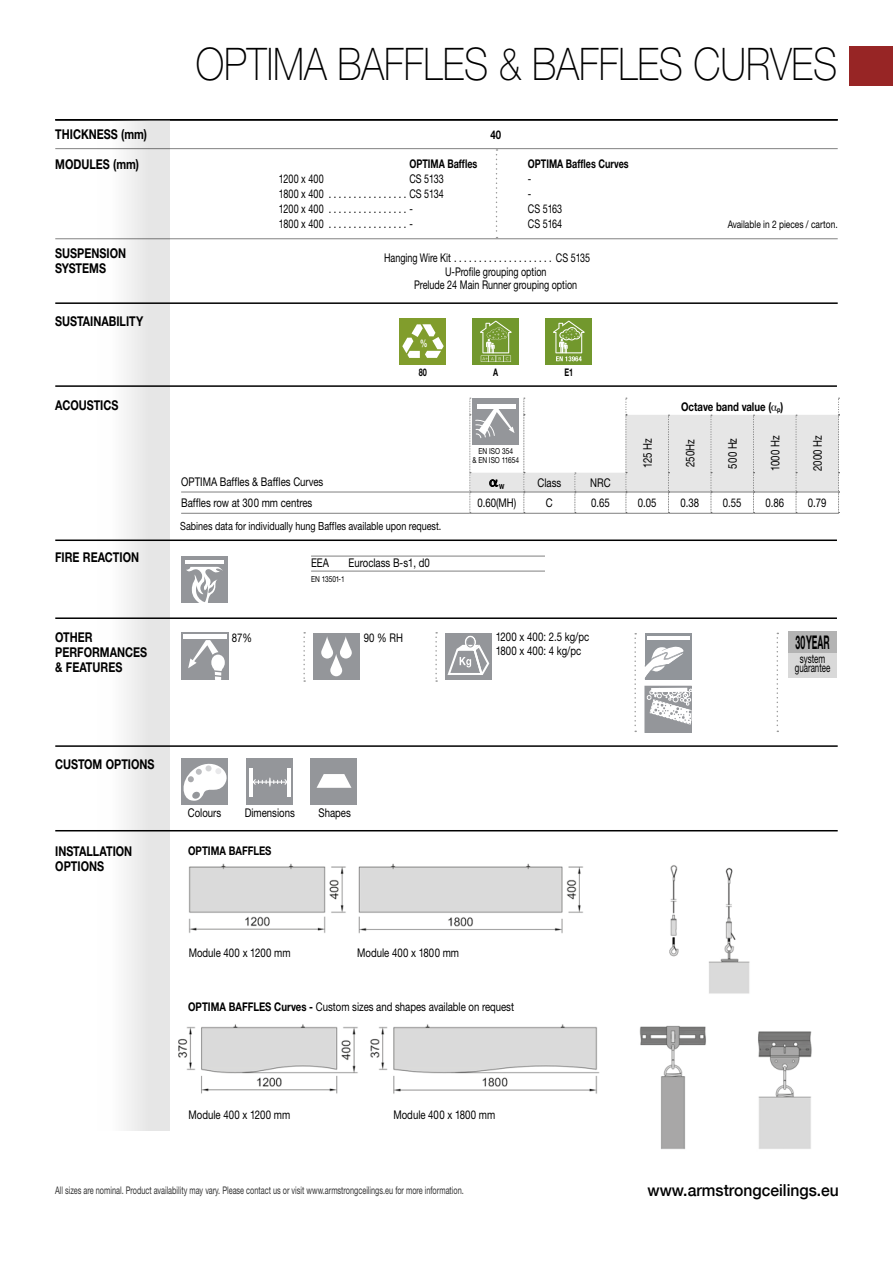
<style>
.page{position:relative;width:893px;height:1263px;background:#fff}
.page>*{position:absolute;margin:0;border:0;box-sizing:border-box;transform-origin:0 0}
.t1{font:100 45px "Helvetica Neue CE";color:#000;scale:.85 1}
.t2{font:700 18.9px "Helvetica Neue CE";color:#000;scale:.46 1}
.t3{font:500 16.5px "Helvetica Neue LT Com";color:#000;scale:.95 1}
.t4{font:15px "Universal Greekwith Math Pi";color:#000}
.t5{font:700 13.5px/15px "Helvetica Neue CE";color:#000;scale:.8 1}
.t6{font:12.3px/9.1px "Helvetica Neue CE";color:#000;text-align:center;scale:.65 1}
.t7{font:12px/13.5px "Helvetica Neue CE";color:#000;scale:.8 1}
.t8{font:12px/13.5px "Helvetica Neue CE";color:#000;text-align:center;scale:.75 1}
.t9{font:700 12px "Helvetica Neue CE";color:#000;scale:.8 1}
.t10{font:700 12px "Helvetica Neue CE";color:#000;scale:.75 1}
.t11{font:11.25px "Helvetica Neue CE";color:#000;scale:.8 1}
.t12{font:10.5px "Helvetica Neue CE";color:#333;scale:.7 1}
.t13{font:10.5px "Helvetica Neue CE";color:#000;scale:.8 1}
.t14{font:700 10.5px "Helvetica Neue CE";color:#000;scale:.7 1}
.t15{font:700 10.5px "Helvetica Neue CE";color:#fff;scale:.7 1}
.t16{font:8.25px/9px "Helvetica Neue CE";color:#000;text-align:center;scale:.8 1}
.s1{font-weight:700}
</style>
<div class="page">
<div style="left:850px;top:47px;width:43px;height:39px;background:#972525"></div>
<div style="left:472px;top:318px;width:47px;height:46px;background:#72982d"></div>
<svg style="left:480px;top:321px;width:32px;height:41px"></svg>
<div style="left:545px;top:318px;width:47px;height:46px;background:#72982d"></div>
<svg style="left:553px;top:321px;width:32px;height:40px"></svg>
<div style="left:181px;top:556px;width:47px;height:47px;background:#94969a"></div>
<hr style="left:185px;top:560px;width:39px;height:4px;background:#fff">
<svg style="left:186px;top:567px;width:37px;height:36px"></svg>
<div style="left:399px;top:318px;width:47px;height:46px;background:#819d2c"></div>
<svg style="left:402px;top:324px;width:42px;height:34px"></svg>
<div style="left:181px;top:758px;width:47px;height:47px;background:#94969a"></div>
<svg style="left:183px;top:763px;width:44px;height:38px"></svg>
<div style="left:445px;top:633px;width:47px;height:46px;background:#94969a"></div>
<svg style="left:447px;top:635px;width:43px;height:40px"></svg>
<div style="left:465px;top:636px;width:11px;height:12px;border:2px solid #fff;border-radius:50%"></div>
<div style="left:466px;top:637px;width:8px;height:10px;border:1px solid #94969a;border-radius:50%"></div>
<div style="left:313px;top:633px;width:47px;height:46px;background:#94969a"></div>
<svg style="left:321px;top:636px;width:31px;height:40px"></svg>
<div style="left:181px;top:632px;width:48px;height:47px;background:#94969a"></div>
<div style="left:183px;top:634px;width:44px;height:5px;background:#fff"></div>
<svg style="left:188px;top:640px;width:37px;height:39px"></svg>
<div style="left:246px;top:758px;width:47px;height:47px;background:#94969a"></div>
<hr style="left:249px;top:768px;width:4px;height:28px;background:#fff">
<hr style="left:287px;top:768px;width:4px;height:28px;background:#fff">
<svg style="left:253px;top:778px;width:34px;height:8px"></svg>
<div style="left:310px;top:758px;width:47px;height:47px;background:#94969a"></div>
<svg style="left:317px;top:774px;width:34px;height:14px"></svg>
<div style="left:645px;top:633px;width:47px;height:47px;background:#91959a"></div>
<hr style="left:647px;top:636px;width:43px;height:3px;background:#fff">
<svg style="left:645px;top:646px;width:39px;height:31px"></svg>
<div style="left:645px;top:686px;width:46px;height:46px;background:#94969a"></div>
<div style="left:645px;top:686px;width:46px;height:47px;border:1px solid #94969a"></div>
<svg style="left:646px;top:688px;width:46px;height:37px"></svg>
<img style="left:178px;top:863px;width:634px;height:286px">
<div style="left:98px;top:119px;width:72px;height:1012px;background:linear-gradient(to right,#fff,#e1e1e1)"></div>
<hr style="left:55px;top:539px;width:782px;height:2px;background:#000">
<hr style="left:55px;top:617px;width:782px;height:2px;background:#000">
<hr style="left:55px;top:745px;width:783px;height:2px;background:#000">
<hr style="left:55px;top:830px;width:783px;height:1px;background:#000">
<hr style="left:55px;top:302px;width:783px;height:2px;background:#000">
<hr style="left:311px;top:556px;width:234px;height:1px;background:#808080">
<hr style="left:311px;top:571px;width:234px;height:1px;background:#808080">
<hr style="left:55px;top:148px;width:783px;height:1px;background:#000">
<hr style="left:55px;top:238px;width:783px;height:1px;background:#000">
<hr style="left:55px;top:119px;width:783px;height:2px;background:#000">
<hr style="left:55px;top:385px;width:782px;height:2px;background:#000">
<hr style="left:181px;top:492px;width:288px;height:1px;background:#808080">
<hr style="left:181px;top:513px;width:289px;height:1px;background:#808080">
<hr style="left:470px;top:513px;width:54px;height:1px;background:#808080">
<hr style="left:524px;top:513px;width:51px;height:1px;background:#808080">
<hr style="left:575px;top:513px;width:51px;height:1px;background:#808080">
<hr style="left:626px;top:513px;width:42px;height:1px;background:#808080">
<hr style="left:668px;top:513px;width:43px;height:1px;background:#808080">
<hr style="left:711px;top:513px;width:42px;height:1px;background:#808080">
<hr style="left:753px;top:513px;width:43px;height:1px;background:#808080">
<hr style="left:796px;top:513px;width:43px;height:1px;background:#808080">
<svg style="left:496px;top:149px;width:1px;height:89px"></svg>
<svg style="left:303px;top:632px;width:2px;height:50px"></svg>
<svg style="left:435px;top:632px;width:2px;height:50px"></svg>
<svg style="left:634px;top:633px;width:2px;height:99px"></svg>
<svg style="left:777px;top:633px;width:1px;height:99px"></svg>
<div style="left:788px;top:632px;width:49px;height:46px;background:#d9d9d9"></div>
<div style="left:788px;top:631px;width:49px;height:21px;background:#b3b3b3"></div>
<svg style="left:469px;top:398px;width:370px;height:115px"></svg>
<h1 class="t1" style="left:196px;top:38px;width:756px">OPTIMA BAFFLES &amp; BAFFLES CURVES</h1>
<p class="t5" style="left:55px;top:126px;width:116px">THICKNESS (mm)</p>
<p class="t9" style="left:490px;top:127px;width:15px">40</p>
<p class="t5" style="left:55px;top:157px;width:106px">MODULES (mm)</p>
<p class="t10" style="left:409px;top:156px;width:92px">OPTIMA Baffles</p>
<p class="t10" style="left:528px;top:156px;width:136px">OPTIMA Baffles Curves</p>
<p class="t8" style="left:279px;top:172px;width:61px">1200 x 400</p>
<p class="t8" style="left:409px;top:172px;width:47px">CS 5133</p>
<p class="t8" style="left:528px;top:172px;width:6px">-</p>
<p class="t8" style="left:279px;top:187px;width:68px">1800 x 400 .................</p>
<p class="t8" style="left:409px;top:187px;width:47px">CS 5134</p>
<p class="t8" style="left:528px;top:187px;width:6px">-</p>
<p class="t8" style="left:279px;top:202px;width:68px">1200 x 400 .................</p>
<p class="t8" style="left:409px;top:202px;width:6px">-</p>
<p class="t8" style="left:528px;top:202px;width:47px">CS 5163</p>
<p class="t8" style="left:279px;top:217px;width:68px">1800 x 400 .................</p>
<p class="t8" style="left:409px;top:217px;width:6px">-</p>
<p class="t8" style="left:528px;top:217px;width:47px">CS 5164</p>
<p class="t13" style="left:728px;top:218px;width:139px">Available in 2 pieces / carton.</p>
<p class="t5" style="left:55px;top:246px;width:90px">SUSPENSION<br>SYSTEMS</p>
<p class="t8" style="left:384px;top:251px;width:91px">Hanging Wire Kit</p>
<p class="t8" style="left:556px;top:251px;width:47px">CS 5135</p>
<p class="t8" style="left:414px;top:265px;width:219px">U-Profile grouping option<br>Prelude 24 Main Runner grouping option</p>
<p class="t5" style="left:55px;top:313px;width:111px">SUSTAINABILITY</p>
<p class="t15" style="left:420px;top:337px;width:12px">%</p>
<p class="t14" style="left:419px;top:366px;width:13px">80</p>
<p class="t14" style="left:493px;top:366px;width:9px">A</p>
<p class="t14" style="left:564px;top:366px;width:14px">E1</p>
<p class="t5" style="left:55px;top:398px;width:80px">ACOUSTICS</p>
<p class="t9" style="left:681px;top:399px;width:130px">Octave band value ( <sub>p</sub>)</p>
<p class="t16" style="left:472px;top:447px;width:60px">EN ISO 354<br>&amp; EN ISO 11654</p>
<p class="t7" style="left:641px;top:468px;width:39px;rotate:-90deg">125 Hz</p>
<p class="t7" style="left:683px;top:467px;width:36px;rotate:-90deg">250Hz</p>
<p class="t7" style="left:726px;top:468px;width:40px;rotate:-90deg">500 Hz</p>
<p class="t7" style="left:768px;top:471px;width:46px;rotate:-90deg">1000 Hz</p>
<p class="t7" style="left:811px;top:471px;width:47px;rotate:-90deg">2000 Hz</p>
<p class="t7" style="left:181px;top:475px;width:179px">OPTIMA Baffles &amp; Baffles Curves</p>
<p class="t4" style="left:489px;top:474px;width:17px">a<sub>W</sub></p>
<p class="t7" style="left:537px;top:476px;width:31px">Class</p>
<p class="t7" style="left:590px;top:476px;width:27px">NRC</p>
<p class="t7" style="left:181px;top:496px;width:166px">Baffles row at 300 mm centres</p>
<p class="t7" style="left:477px;top:496px;width:50px">0.60(MH)</p>
<p class="t7" style="left:546px;top:496px;width:10px">C</p>
<p class="t7" style="left:591px;top:496px;width:25px">0.65</p>
<p class="t7" style="left:638px;top:496px;width:25px">0.05</p>
<p class="t7" style="left:680px;top:496px;width:25px">0.38</p>
<p class="t7" style="left:723px;top:496px;width:25px">0.55</p>
<p class="t7" style="left:765px;top:496px;width:25px">0.86</p>
<p class="t7" style="left:808px;top:496px;width:25px">0.79</p>
<p class="t11" style="left:180px;top:520px;width:328px">Sabines data for individually hung Baffles available upon request.</p>
<p class="t5" style="left:55px;top:550px;width:106px">FIRE REACTION</p>
<p class="t7" style="left:311px;top:556px;width:24px">EEA</p>
<p class="t7" style="left:349px;top:556px;width:103px">Euroclass B-s1, d0</p>
<p class="t16" style="left:311px;top:575px;width:44px">EN 13501-1</p>
<p class="t5" style="left:55px;top:630px;width:116px">OTHER<br>PERFORMANCES &amp; FEATURES</p>
<p class="t7" style="left:232px;top:631px;width:27px">87%</p>
<p class="t7" style="left:364px;top:631px;width:50px">90 % RH</p>
<p class="t7" style="left:496px;top:630px;width:118px">1200 x 400: 2.5 kg/pc<br>1800 x 400: 4 kg/pc</p>
<h2 class="t2" style="left:795px;top:631px;width:76px">30 YEAR</h2>
<p class="t6" style="left:795px;top:654px;width:56px">system guarantee</p>
<p class="t5" style="left:55px;top:757px;width:126px">CUSTOM OPTIONS</p>
<p class="t5" style="left:55px;top:843px;width:98px">INSTALLATION<br>OPTIONS</p>
<p class="t7" style="left:188px;top:806px;width:43px">Colours</p>
<p class="t7" style="left:245px;top:806px;width:64px">Dimensions</p>
<p class="t7" style="left:318px;top:806px;width:42px">Shapes</p>
<p class="t9" style="left:188px;top:843px;width:106px">OPTIMA BAFFLES</p>
<p class="t7" style="left:189px;top:946px;width:129px">Module 400 x 1200 mm</p>
<p class="t7" style="left:357px;top:946px;width:129px">Module 400 x 1800 mm</p>
<p class="t7" style="left:188px;top:1000px;width:409px"><span class="s1">OPTIMA BAFFLES Curves -</span> Custom sizes and shapes available on request</p>
<p class="t7" style="left:189px;top:1108px;width:129px">Module 400 x 1200 mm</p>
<p class="t7" style="left:393px;top:1108px;width:129px">Module 400 x 1800 mm</p>
<p class="t12" style="left:55px;top:1184px;width:585px">All sizes are nominal. Product availability may vary. Please contact us or visit www.armstrongceilings.eu for more information.</p>
<h3 class="t3" style="left:648px;top:1181px;width:203px">www.armstrongceilings.eu</h3>
</div>
